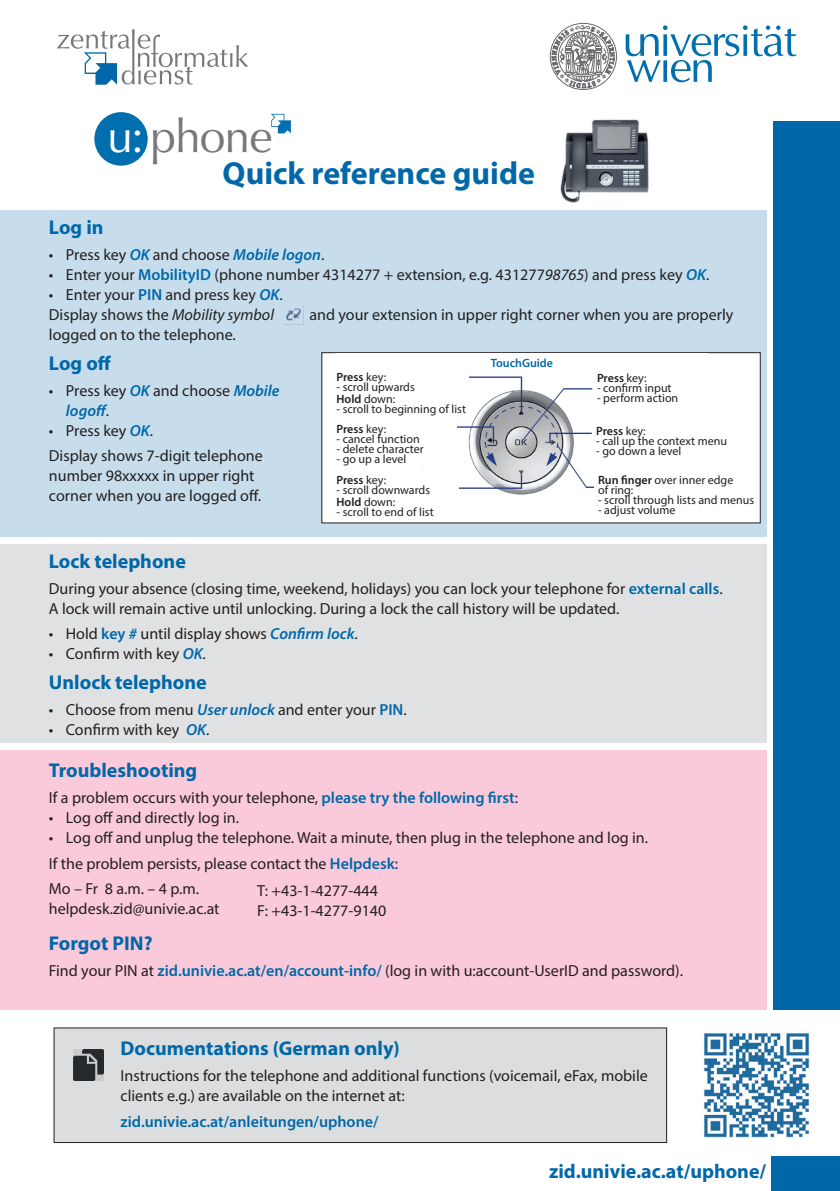
<style>
.page{position:relative;width:840px;height:1191px;background:#fff}
.page>*{position:absolute;margin:0;border:0;box-sizing:border-box;transform-origin:0 0}
.t1{font:46.2px "Optima LT Std";letter-spacing:-.02em;color:#76787b}
.t2{font:700 32px "Myriad Pro";color:#0068a9}
.t3{font:700 20px "Myriad Pro";color:#0068a9}
.t4{font:16px/20px "Myriad Pro";color:#231f20}
.t5{font:600 16px "Myriad Pro";color:#0068a9}
.t6{font:12px/12px "Myriad Pro";color:#231f20}
.t7{font:600 12px "Myriad Pro";letter-spacing:-.005em;color:#231f20}
.t8{font:600 12px "Myriad Pro";color:#0068a9}
.s1{color:#fff}
.s2{font-weight:600;font-style:italic;color:#0068a9}
.s3{font-weight:600;color:#0068a9}
.s4{font-style:italic}
.s5{font-weight:400}
.s6{font-weight:600}
</style>
<div class="page">
<div style="left:0;top:210px;width:765px;height:326px;background:#c7ddec"></div>
<svg style="left:625px;top:25px;width:171px;height:57px"></svg>
<svg style="left:549px;top:23px;width:68px;height:67px"></svg>
<svg style="left:57px;top:29px;width:191px;height:56px"></svg>
<div style="left:773px;top:121px;width:66px;height:888px;background:#0068a9"></div>
<div style="left:771px;top:1157px;width:68px;height:34px;background:#0068a9"></div>
<div style="left:0;top:544px;width:765px;height:199px;background:#e0e1e2"></div>
<div style="left:54px;top:1028px;width:612px;height:114px;background:#dcdddf"></div>
<div style="left:0;top:750px;width:765px;height:259px;background:#fbcada"></div>
<div style="left:94px;top:112px;width:54px;height:54px;background:#006faf;border-radius:50%"></div>
<svg style="left:271px;top:114px;width:20px;height:19px"></svg>
<img style="left:560px;top:119px;width:89px;height:84px">
<img style="left:330px;top:354px;width:428px;height:167px">
<div style="left:321px;top:352px;width:439px;height:171px;border:1px solid #231f20"></div>
<img style="left:74px;top:1049px;width:29px;height:31px">
<img style="left:286px;top:308px;width:15px;height:13px">
<div style="left:336px;top:364px;width:133px;height:57px;background:#fff"></div>
<div style="left:336px;top:353px;width:371px;height:14px;background:#fff"></div>
<div style="left:336px;top:475px;width:122px;height:45px;background:#fff"></div>
<div style="left:336px;top:419px;width:121px;height:50px;background:#fff"></div>
<div style="left:596px;top:373px;width:111px;height:42px;background:#fff"></div>
<div style="left:596px;top:419px;width:132px;height:42px;background:#fff"></div>
<div style="left:597px;top:475px;width:158px;height:42px;background:#fff"></div>
<img style="left:704px;top:1033px;width:106px;height:105px">
<h1 class="t1" style="left:107px;top:109px;width:167px"><span class="s1">u:</span> phone</h1>
<h2 class="t2" style="left:222px;top:152px;width:314px">Quick reference guide</h2>
<p class="t3" style="left:49px;top:215px;width:56px">Log in</p>
<p class="t4" style="left:49px;top:244px;width:277px">• Press key <span class="s2">OK</span> and choose <span class="s2">Mobile logon</span>.</p>
<p class="t4" style="left:49px;top:264px;width:661px">• Enter your <span class="s3">MobilityID</span> (phone number 4314277 + extension, e.g. 431277<span class="s4">98765</span>) and press key <span class="s2">OK</span>.</p>
<p class="t4" style="left:49px;top:284px;width:235px">• Enter your <span class="s3">PIN</span> and press key <span class="s2">OK</span>.<br>Display shows the <span class="s4">Mobility symbol</span></p>
<p class="t4" style="left:309px;top:304px;width:425px">and your extension in upper right corner when you are properly</p>
<p class="t4" style="left:49px;top:324px;width:188px">logged on to the telephone.</p>
<p class="t3" style="left:49px;top:350px;width:64px">Log off</p>
<p class="t4" style="left:66px;top:380px;width:215px;text-indent:-17px">• Press key <span class="s2">OK</span> and choose <span class="s2">Mobile logoff</span>.</p>
<p class="t4" style="left:49px;top:417px;width:215px;line-height:25.6px">• Press key <span class="s2">OK</span>.<br>Display shows 7-digit telephone</p>
<p class="t4" style="left:49px;top:465px;width:213px">number 98xxxxx in upper right corner when you are logged off.</p>
<p class="t7" style="left:336px;top:369px;width:51px">Press <span class="s5">key:</span></p>
<p class="t6" style="left:336px;top:381px;width:80px">- scroll upwards<br><span class="s6">Hold</span> down:</p>
<p class="t6" style="left:336px;top:403px;width:131px">- scroll to beginning of list</p>
<p class="t7" style="left:336px;top:422px;width:51px">Press <span class="s5">key:</span></p>
<p class="t6" style="left:336px;top:433px;width:85px">- cancel function</p>
<p class="t6" style="left:336px;top:443px;width:89px">- delete character</p>
<p class="t6" style="left:336px;top:453px;width:71px">- go up a level</p>
<p class="t7" style="left:336px;top:472px;width:51px">Press <span class="s5">key:</span></p>
<p class="t6" style="left:336px;top:483px;width:95px">- scroll downwards<br><span class="s6">Hold</span> down:</p>
<p class="t6" style="left:336px;top:505px;width:98px">- scroll to end of list</p>
<p class="t8" style="left:490px;top:355px;width:64px">TouchGuide</p>
<p class="t7" style="left:596px;top:370px;width:51px">Press <span class="s5">key:</span></p>
<p class="t6" style="left:596px;top:382px;width:76px">- confirm input</p>
<p class="t6" style="left:596px;top:392px;width:83px">- perform action</p>
<p class="t7" style="left:596px;top:423px;width:51px">Press <span class="s5">key:</span></p>
<p class="t6" style="left:596px;top:434px;width:132px">- call up the context menu</p>
<p class="t6" style="left:596px;top:444px;width:87px">- go down a level</p>
<p class="t6" style="left:597px;top:474px;width:137px;line-height:10px"><span class="s6">Run finger</span> over inner edge of ring:</p>
<p class="t6" style="left:597px;top:493px;width:157px">- scroll through lists and menus</p>
<p class="t6" style="left:597px;top:503px;width:79px">- adjust volume</p>
<p class="t3" style="left:49px;top:548px;width:138px">Lock telephone</p>
<p class="t4" style="left:49px;top:578px;width:675px">During your absence (closing time, weekend, holidays) you can lock your telephone for <span class="s3">external calls</span>.<br>A lock will remain active until unlocking. During a lock the call history will be updated.</p>
<p class="t4" style="left:49px;top:623px;width:310px">• Hold <span class="s3">key</span> <span class="s2">#</span> until display shows <span class="s2">Confirm lock</span>.</p>
<p class="t4" style="left:49px;top:643px;width:158px">• Confirm with key <span class="s2">OK</span>.</p>
<p class="t3" style="left:49px;top:669px;width:159px">Unlock telephone</p>
<p class="t4" style="left:49px;top:699px;width:359px">• Choose from menu <span class="s2">User unlock</span> and enter your <span class="s3">PIN</span>.</p>
<p class="t4" style="left:49px;top:719px;width:162px">• Confirm with key <span class="s2">OK</span>.</p>
<p class="t3" style="left:49px;top:757px;width:150px">Troubleshooting</p>
<p class="t4" style="left:49px;top:787px;width:470px">If a problem occurs with your telephone, <span class="s3">please try the following first</span>:</p>
<p class="t4" style="left:49px;top:807px;width:192px">• Log off and directly log in.</p>
<p class="t4" style="left:49px;top:824px;width:600px;line-height:25.6px">• Log off and unplug the telephone. Wait a minute, then plug in the telephone and log in.<br>If the problem persists, please contact the <span class="s3">Helpdesk</span>:<br>Mo – Fr 8 a.m. – 4 p.m.</p>
<p class="t4" style="left:49px;top:899px;width:172px">helpdesk.zid@univie.ac.at</p>
<p class="t3" style="left:49px;top:930px;width:105px">Forgot PIN?</p>
<p class="t4" style="left:49px;top:960px;width:635px">Find your PIN at <span class="s3">zid.univie.ac.at/en/account-info/</span> (log in with u:account-UserID and password).</p>
<p class="t4" style="left:257px;top:880px;width:130px">T: +43-1-4277-444<br>F: +43-1-4277-9140</p>
<p class="t3" style="left:120px;top:1035px;width:280px">Documentations (German only)</p>
<p class="t4" style="left:120px;top:1065px;width:528px">Instructions for the telephone and additional functions (voicemail, eFax, mobile clients e.g.) are available on the internet at:</p>
<p class="t5" style="left:120px;top:1111px;width:259px">zid.univie.ac.at/anleitungen/uphone/</p>
<p class="t3" style="left:548px;top:1158px;width:218px">zid.univie.ac.at/uphone/</p>
</div>
